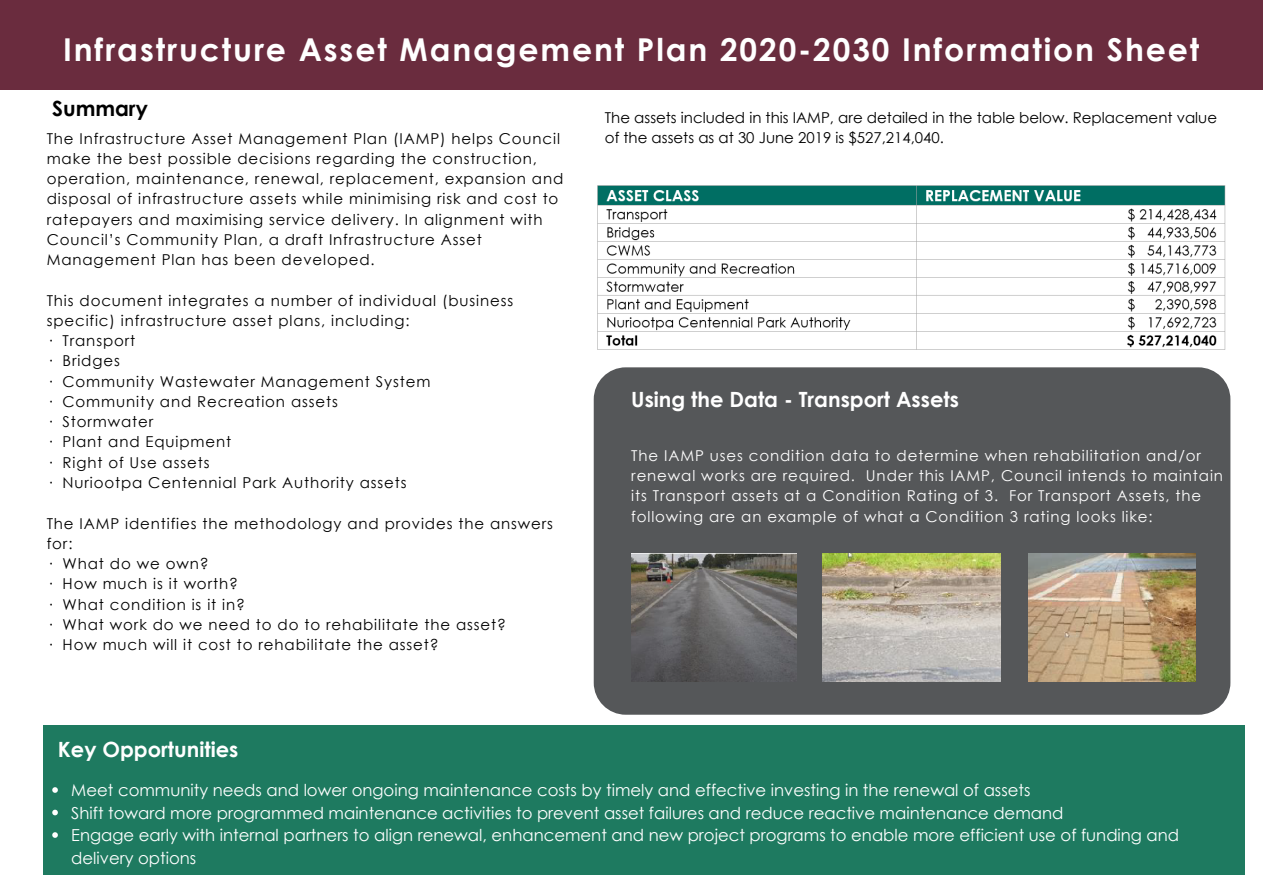
<style>
.page{position:relative;width:1263px;height:894px;background:#fff}
.page>*{position:absolute;margin:0;border:0;box-sizing:border-box;transform-origin:0 0}
.t1{font:700 31.5px "Century Gothic";letter-spacing:.06em;color:#fff}
.t2{font:700 21px "Century Gothic";color:#fff}
.t3{font:700 21px "Century Gothic";color:#000}
.t4{font:16.5px/22.5px "Century Gothic";color:#fff}
.t5{font:15px/20.2px "Century Gothic";letter-spacing:.06em;color:#000}
.t6{font:15px/20.2px "Century Gothic";letter-spacing:.06em;color:#fff}
.t7{font:15px/20.2px "Century Gothic";color:#000}
</style>
<div class="page">
<div style="left:0;top:0;width:1262px;height:89px;background:#6a2c3e"></div>
<img style="left:597px;top:185px;width:629px;height:165px">
<div style="left:594px;top:367px;width:636px;height:347px;background:#555759;border-radius:32px"></div>
<img style="left:631px;top:553px;width:166px;height:128px">
<img style="left:823px;top:553px;width:178px;height:128px">
<img style="left:1029px;top:553px;width:166px;height:128px">
<div style="left:43px;top:725px;width:1202px;height:149px;background:#1e7a60"></div>
<svg style="left:52px;top:787px;width:6px;height:5px"></svg>
<svg style="left:52px;top:809px;width:6px;height:6px"></svg>
<svg style="left:52px;top:832px;width:6px;height:5px"></svg>
<p class="t1" style="left:63px;top:29px;width:1138px">Infrastructure Asset Management Plan 2020-2030 Information Sheet</p>
<p class="t3" style="left:52px;top:95px;width:97px">Summary</p>
<p class="t5" style="left:47px;top:127px;width:518px">The Infrastructure Asset Management Plan (IAMP) helps Council make the best possible decisions regarding the construction, operation, maintenance, renewal, replacement, expansion and disposal of infrastructure assets while minimising risk and cost to ratepayers and maximising service delivery. In alignment with Council’s Community Plan, a draft Infrastructure Asset Management Plan has been developed.</p>
<p class="t5" style="left:47px;top:289px;width:468px">This document integrates a number of individual (business specific) infrastructure asset plans, including:</p>
<p class="t5" style="left:47px;top:330px;width:90px">· Transport</p>
<p class="t5" style="left:47px;top:350px;width:75px">· Bridges</p>
<p class="t5" style="left:47px;top:370px;width:385px">· Community Wastewater Management System</p>
<p class="t5" style="left:47px;top:391px;width:293px">· Community and Recreation assets</p>
<p class="t5" style="left:47px;top:411px;width:108px">· Stormwater</p>
<p class="t5" style="left:47px;top:431px;width:186px">· Plant and Equipment</p>
<p class="t5" style="left:47px;top:451px;width:164px">· Right of Use assets</p>
<p class="t5" style="left:47px;top:472px;width:361px">· Nuriootpa Centennial Park Authority assets</p>
<p class="t5" style="left:47px;top:512px;width:508px">The IAMP identifies the methodology and provides the answers for:</p>
<p class="t5" style="left:47px;top:553px;width:163px">· What do we own?</p>
<p class="t5" style="left:47px;top:573px;width:193px">· How much is it worth?</p>
<p class="t5" style="left:47px;top:593px;width:200px">· What condition is it in?</p>
<p class="t5" style="left:47px;top:613px;width:461px">· What work do we need to do to rehabilitate the asset?</p>
<p class="t5" style="left:47px;top:634px;width:393px">· How much will it cost to rehabilitate the asset?</p>
<p class="t2" style="left:58px;top:735px;width:182px">Key Opportunities</p>
<p class="t7" style="left:605px;top:106px;width:614px">The assets included in this IAMP, are detailed in the table below. Replacement value of the assets as at 30 June 2019 is $527,214,040.</p>
<p class="t2" style="left:631px;top:386px;width:329px">Using the Data - Transport Assets</p>
<p class="t6" style="left:631px;top:445px;width:593px">The IAMP uses condition data to determine when rehabilitation and/or renewal works are required. Under this IAMP, Council intends to maintain its Transport assets at a Condition Rating of 3. For Transport Assets, the following are an example of what a Condition 3 rating looks like:</p>
<p class="t4" style="left:71px;top:778px;width:961px">Meet community needs and lower ongoing maintenance costs by timely and effective investing in the renewal of assets</p>
<p class="t4" style="left:71px;top:800px;width:994px">Shift toward more programmed maintenance activities to prevent asset failures and reduce reactive maintenance demand</p>
<p class="t4" style="left:71px;top:823px;width:1109px">Engage early with internal partners to align renewal, enhancement and new project programs to enable more efficient use of funding and delivery options</p>
</div>
